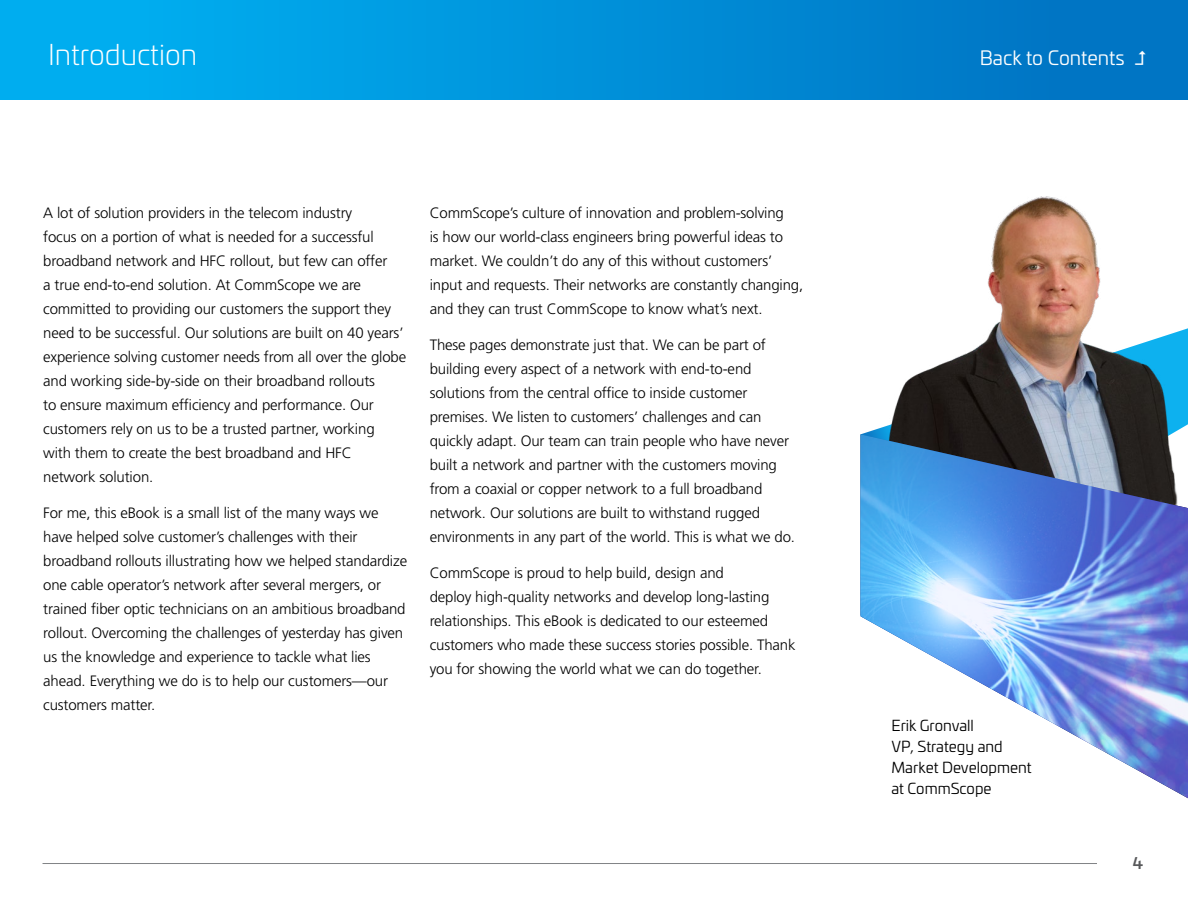
<style>
.page{position:relative;width:1188px;height:918px;background:#fff}
.page>*{position:absolute;margin:0;border:0;box-sizing:border-box;transform-origin:0 0}
.t1{font:300 28.5px "Univia Pro";color:#fff}
.t2{font:19.5px "Univia Pro";color:#fff}
.t3{font:500 15.6px "Univia Pro";color:#58595b}
.t4{font:300 15px/24px "Frutiger LT Pro";letter-spacing:-.01em;color:#000}
.t5{font:15px/21px "Univia Pro";color:#000}
</style>
<div class="page">
<div style="left:0;top:0;width:1188px;height:99px;background:linear-gradient(to right,#00b3f4,#0070c0)"></div>
<hr style="left:43px;top:863px;width:1054px;height:1px;background:#808285">
<img style="left:884px;top:197px;width:304px;height:237px">
<img style="left:861px;top:434px;width:327px;height:364px">
<svg style="left:1135px;top:51px;width:11px;height:14px"></svg>
<h1 class="t1" style="left:48px;top:35px;width:151px">Introduction</h1>
<h2 class="t2" style="left:980px;top:44px;width:147px">Back to Contents</h2>
<p class="t4" style="left:43px;top:200px;width:365px">A lot of solution providers in the telecom industry<br>focus on a portion of what is needed for a successful broadband network and HFC rollout, but few can offer<br>a true end-to-end solution. At CommScope we are committed to providing our customers the support they need to be successful. Our solutions are built on 40 years’ experience solving customer needs from all over the globe and working side-by-side on their broadband rollouts<br>to ensure maximum efficiency and performance. Our customers rely on us to be a trusted partner, working with them to create the best broadband and HFC network solution.</p>
<p class="t4" style="left:43px;top:500px;width:365px">For me, this eBook is a small list of the many ways we have helped solve customer’s challenges with their broadband rollouts illustrating how we helped standardize one cable operator’s network after several mergers, or trained fiber optic technicians on an ambitious broadband rollout. Overcoming the challenges of yesterday has given us the knowledge and experience to tackle what lies ahead. Everything we do is to help our customers—our customers matter.</p>
<p class="t4" style="left:430px;top:200px;width:375px">CommScope’s culture of innovation and problem-solving<br>is how our world-class engineers bring powerful ideas to market. We couldn’t do any of this without customers’ input and requests. Their networks are constantly changing, and they can trust CommScope to know what’s next.</p>
<p class="t4" style="left:430px;top:332px;width:367px">These pages demonstrate just that. We can be part of building every aspect of a network with end-to-end solutions from the central office to inside customer premises. We listen to customers’ challenges and can quickly adapt. Our team can train people who have never built a network and partner with the customers moving from a coaxial or copper network to a full broadband network. Our solutions are built to withstand rugged environments in any part of the world. This is what we do.</p>
<p class="t4" style="left:430px;top:560px;width:367px">CommScope is proud to help build, design and<br>deploy high-quality networks and develop long-lasting relationships. This eBook is dedicated to our esteemed customers who made these success stories possible. Thank you for showing the world what we can do together.</p>
<p class="t5" style="left:891px;top:714px;width:142px">Erik Gronvall<br>VP, Strategy and<br>Market Development at CommScope</p>
<p class="t3" style="left:1133px;top:851px;width:12px">4</p>
</div>
